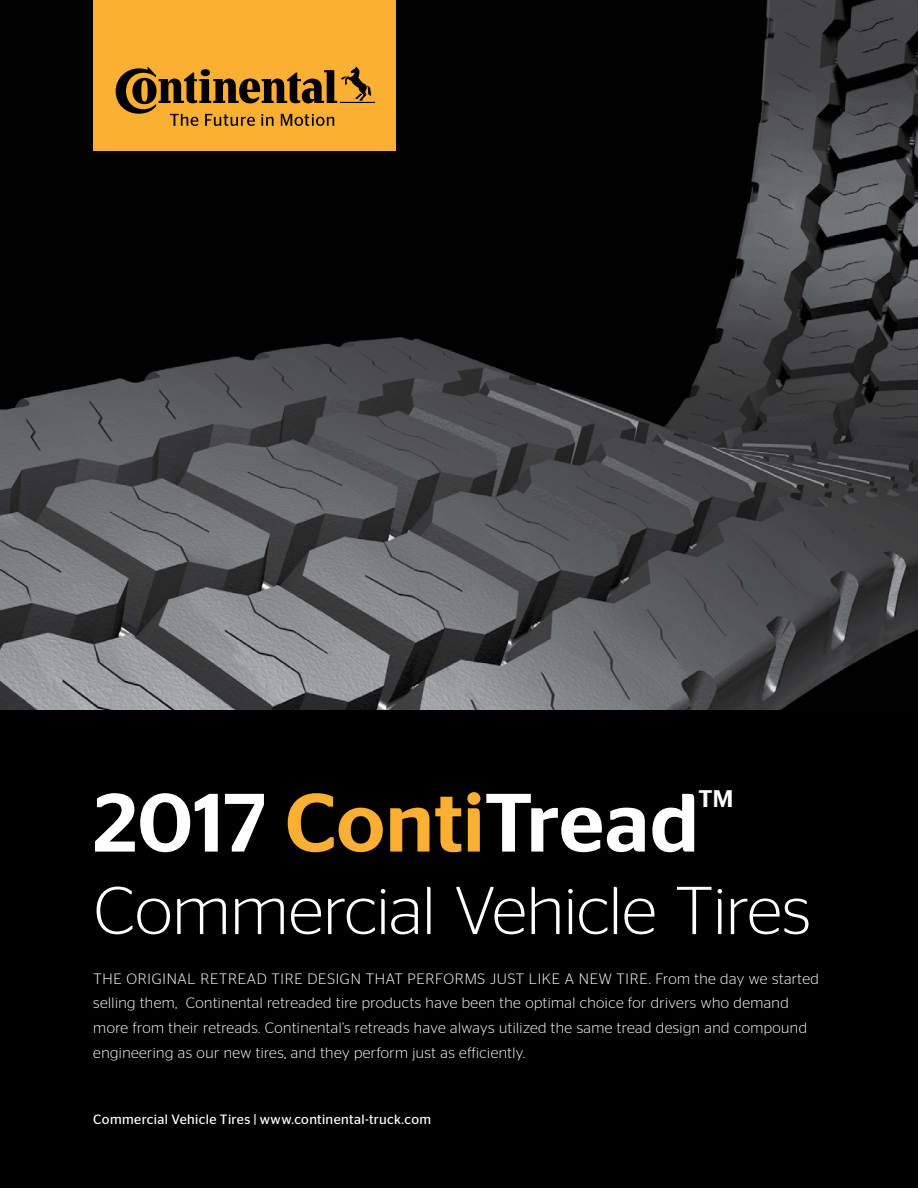
<style>
.page{position:relative;width:918px;height:1188px;background:#fff}
.page>*{position:absolute;margin:0;border:0;box-sizing:border-box;transform-origin:0 0}
.t1{font:500 82.5px "Continental Stag Sans";letter-spacing:.005em;color:#fff}
.t2{font:300 67.5px "Continental Stag Sans";letter-spacing:-.005em;color:#fff}
.t3{font:500 24px "Continental Stag Sans";color:#fff}
.t4{font:300 15px/24.8px "Continental Stag Sans";letter-spacing:.03em;color:#fff}
.t5{font:13.5px "Continental Stag Sans";letter-spacing:.025em;color:#fff}
.s1{color:#fbb034}
</style>
<div class="page">
<img style="left:0;top:0;width:918px;height:710px">
<div style="left:0;top:710px;width:918px;height:478px;background:#000"></div>
<div style="left:93px;top:0;width:303px;height:151px;background:#fbb034"></div>
<svg style="left:116px;top:67px;width:259px;height:59px"></svg>
<h1 class="t1" style="left:93px;top:775px;width:607px">2017 <span class="s1">Conti</span>Tread</h1>
<h3 class="t3" style="left:699px;top:784px;width:36px">TM</h3>
<h2 class="t2" style="left:93px;top:873px;width:719px">Commercial Vehicle Tires</h2>
<p class="t4" style="left:93px;top:966px;width:727px">THE ORIGINAL RETREAD TIRE DESIGN THAT PERFORMS JUST LIKE A NEW TIRE. From the day we started selling them, Continental retreaded tire products have been the optimal choice for drivers who demand more from their retreads. Continental’s retreads have always utilized the same tread design and compound engineering as our new tires, and they perform just as efficiently.</p>
<p class="t5" style="left:93px;top:1112px;width:339px">Commercial Vehicle Tires | www.continental-truck.com</p>
</div>
